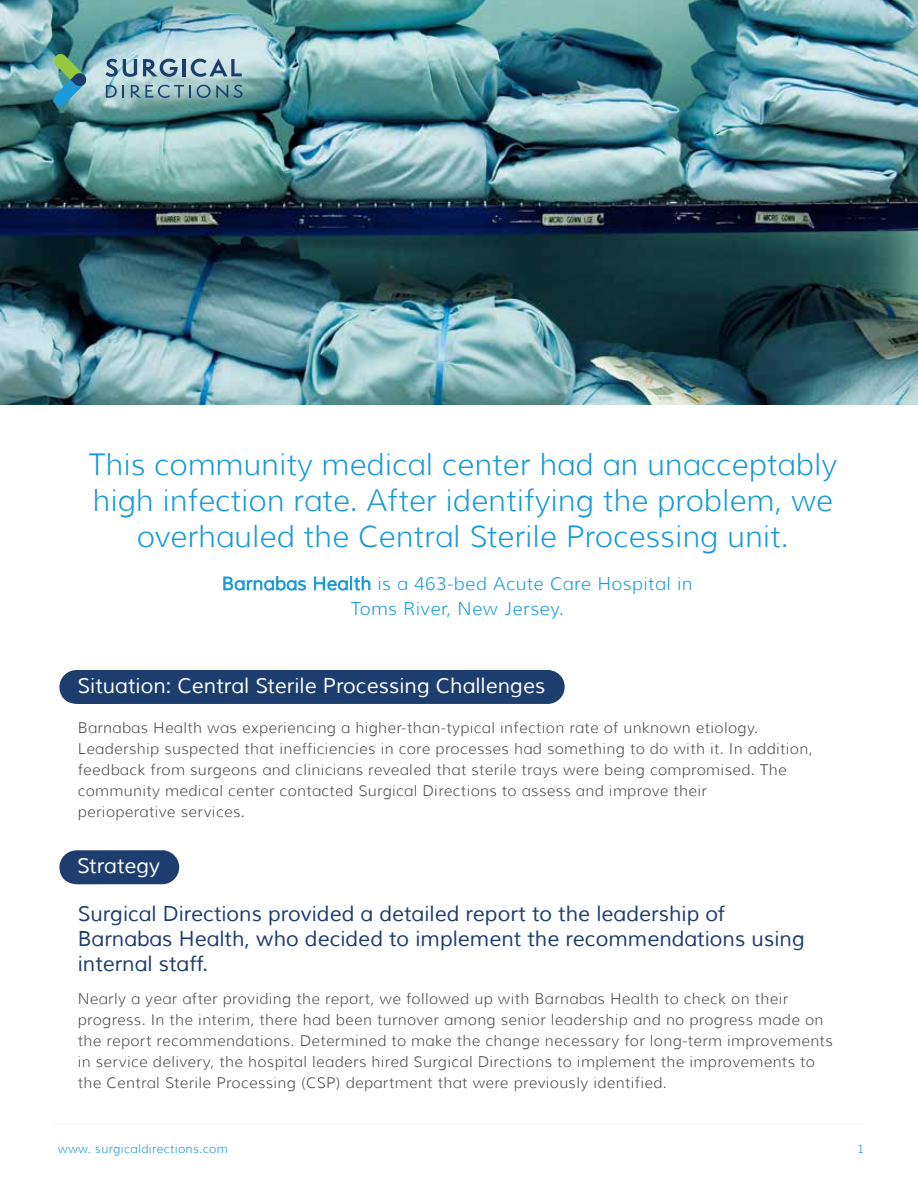
<style>
.page{position:relative;width:918px;height:1188px;background:#fff}
.page>*{position:absolute;margin:0;border:0;box-sizing:border-box;transform-origin:0 0}
.t1{font:300 30px/36px "Muli";color:#179ad6;text-align:center}
.t2{font:21px/25.2px "Muli";color:#1c3d6e}
.t3{font:21px "Muli";color:#fff}
.t4{font:300 18px/25.5px "Muli";letter-spacing:.025em;color:#179ad6;text-align:center}
.t5{font:300 15px/21px "Muli";letter-spacing:.025em;color:#4c4b4a}
.t6{font:300 12px "Muli";letter-spacing:.025em;color:#179ad6}
</style>
<div class="page">
<hr style="left:54px;top:1123px;width:810px;height:1px;background:#f7f8f9">
<img style="left:0;top:0;width:917px;height:405px">
<svg style="left:223px;top:576px;width:83px;height:15px"></svg>
<svg style="left:314px;top:576px;width:57px;height:15px"></svg>
<div style="left:59px;top:670px;width:506px;height:34px;background:#1c3d6e"></div>
<svg style="left:59px;top:850px;width:120px;height:34px;background:#2b4a78"></svg>
<svg style="left:53px;top:53px;width:34px;height:53px;background:#60a198"></svg>
<svg style="left:105px;top:59px;width:32px;height:18px"></svg>
<svg style="left:143px;top:59px;width:35px;height:18px"></svg>
<hr style="left:182px;top:59px;width:4px;height:17px;background:#1b3e6f">
<svg style="left:191px;top:58px;width:51px;height:19px"></svg>
<svg style="left:106px;top:85px;width:11px;height:13px"></svg>
<svg style="left:123px;top:85px;width:1px;height:13px"></svg>
<svg style="left:131px;top:85px;width:60px;height:13px"></svg>
<svg style="left:197px;top:85px;width:31px;height:13px"></svg>
<svg style="left:234px;top:85px;width:9px;height:13px"></svg>
<h1 class="t1" style="left:88px;top:447px;width:750px">This community medical center had an unacceptably high infection rate. After identifying the problem, we overhauled the Central Sterile Processing unit.</h1>
<p class="t4" style="left:222px;top:571px;width:472px">Barnabas Health is a 463-bed Acute Care Hospital in<br>Toms River, New Jersey.</p>
<h2 class="t3" style="left:77px;top:673px;width:469px">Situation: Central Sterile Processing Challenges</h2>
<p class="t5" style="left:78px;top:718px;width:736px">Barnabas Health was experiencing a higher-than-typical infection rate of unknown etiology.<br>Leadership suspected that inefficiencies in core processes had something to do with it. In addition, feedback from surgeons and clinicians revealed that sterile trays were being compromised. The community medical center contacted Surgical Directions to assess and improve their<br>perioperative services.</p>
<h2 class="t3" style="left:77px;top:853px;width:84px">Strategy</h2>
<h2 class="t2" style="left:78px;top:901px;width:728px">Surgical Directions provided a detailed report to the leadership of<br>Barnabas Health, who decided to implement the recommendations using internal staff.</h2>
<p class="t5" style="left:78px;top:989px;width:756px">Nearly a year after providing the report, we followed up with Barnabas Health to check on their progress. In the interim, there had been turnover among senior leadership and no progress made on the report recommendations. Determined to make the change necessary for long-term improvements in service delivery, the hospital leaders hired Surgical Directions to implement the improvements to the Central Sterile Processing (CSP) department that were previously identified.</p>
<p class="t6" style="left:58px;top:1141px;width:172px">www. surgicaldirections.com</p>
<p class="t6" style="left:857px;top:1141px;width:8px">1</p>
</div>
